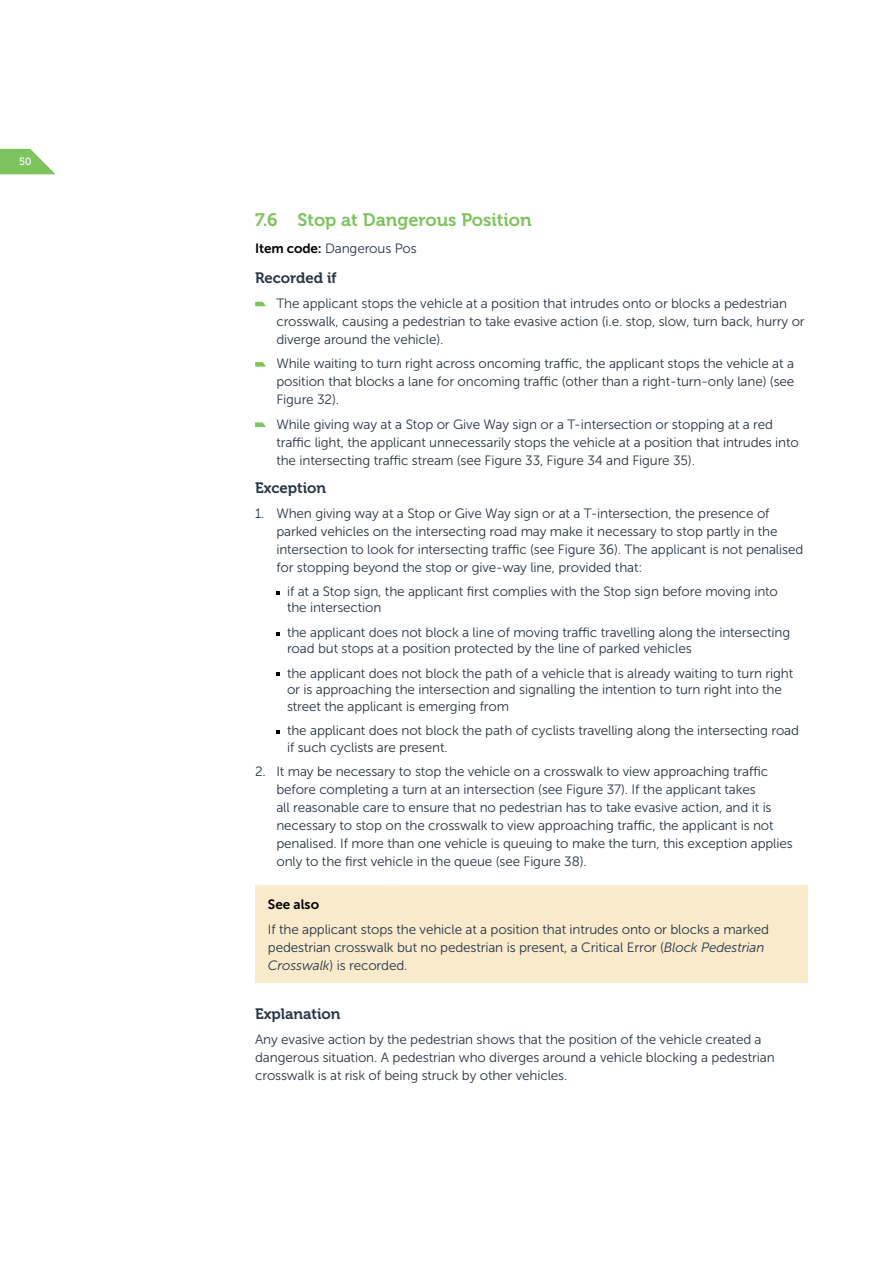
<style>
.page{position:relative;width:893px;height:1263px;background:#fff}
.page>*{position:absolute;margin:0;border:0;box-sizing:border-box;transform-origin:0 0}
.t1{font:18px "Museo 700";color:#7dc35e}
.VR_Heading_3{font:15px "Museo 700";color:#253546}
.VR_Bullet_Text{font:13.5px/18px "Museo Sans 300";letter-spacing:-.01em;color:#253546}
.VR_Bullet_Text_2{font:13.5px/16.5px "Museo Sans 300";letter-spacing:-.01em;color:#253546}
.VR_Body_Copy{font:13.5px/18px "Museo Sans 300";letter-spacing:-.01em;color:#253546}
.VR_Heading_3-2{font:13.5px "Museo Sans 700";color:#000}
.t2{font:10.5px "Museo 500";color:#fff}
.s1{font-family:"Museo Sans 700";color:#000}
.s2{font-style:italic}
</style>
<div class="page">
<svg style="left:0;top:149px;width:56px;height:25px"></svg>
<svg style="left:255px;top:302px;width:11px;height:4px"></svg>
<svg style="left:255px;top:362px;width:11px;height:5px"></svg>
<svg style="left:255px;top:422px;width:11px;height:5px"></svg>
<svg style="left:276px;top:591px;width:4px;height:3px"></svg>
<svg style="left:276px;top:632px;width:4px;height:3px"></svg>
<svg style="left:276px;top:673px;width:4px;height:3px"></svg>
<svg style="left:276px;top:730px;width:4px;height:4px"></svg>
<div style="left:255px;top:885px;width:553px;height:97px;background:#f9eacc"></div>
<p class="t2" style="left:19px;top:156px;width:14px">50</p>
<p class="t1" style="left:255px;top:210px;width:278px">7.6 Stop at Dangerous Position</p>
<p class="VR_Body_Copy" style="left:255px;top:239px;width:163px"><span class="s1">Item code:</span> Dangerous Pos</p>
<p class="VR_Heading_3" style="left:255px;top:270px;width:83px">Recorded if</p>
<p class="VR_Bullet_Text" style="left:276px;top:294px;width:530px">The applicant stops the vehicle at a position that intrudes onto or blocks a pedestrian crosswalk, causing a pedestrian to take evasive action (i.e. stop, slow, turn back, hurry or diverge around the vehicle).</p>
<p class="VR_Bullet_Text" style="left:276px;top:355px;width:519px;text-align:justify">While waiting to turn right across oncoming traffic, the applicant stops the vehicle at a position that blocks a lane for oncoming traffic (other than a right-turn-only lane) (see Figure 32).</p>
<p class="VR_Bullet_Text" style="left:276px;top:415px;width:524px">While giving way at a Stop or Give Way sign or a T-intersection or stopping at a red traffic light, the applicant unnecessarily stops the vehicle at a position that intrudes into the intersecting traffc stream (see Figure 33, Figure 34 and Figure 35).</p>
<p class="VR_Heading_3" style="left:255px;top:480px;width:73px">Exception</p>
<p class="VR_Bullet_Text" style="left:276px;top:504px;width:528px;text-indent:-21px">1. When giving way at a Stop or Give Way sign or at a T-intersection, the presence of parked vehicles on the intersecting road may make it necessary to stop partly in the intersection to look for intersecting traffic (see Figure 36). The applicant is not penalised for stopping beyond the stop or give-way line, provided that:</p>
<p class="VR_Bullet_Text_2" style="left:287px;top:583px;width:492px">if at a Stop sign, the applicant first complies with the Stop sign before moving into the intersection</p>
<p class="VR_Bullet_Text_2" style="left:287px;top:624px;width:505px">the applicant does not block a line of moving traffic travelling along the intersecting road but stops at a position protected by the line of parked vehicles</p>
<p class="VR_Bullet_Text_2" style="left:287px;top:665px;width:508px">the applicant does not block the path of a vehicle that is already waiting to turn right or is approaching the intersection and signalling the intention to turn right into the street the applicant is emerging from</p>
<p class="VR_Bullet_Text_2" style="left:287px;top:722px;width:514px">the applicant does not block the path of cyclists travelling along the intersecting road if such cyclists are present.</p>
<p class="VR_Bullet_Text" style="left:276px;top:762px;width:518px;text-indent:-21px">2. It may be necessary to stop the vehicle on a crosswalk to view approaching traffic before completing a turn at an intersection (see Figure 37). If the applicant takes<br>all reasonable care to ensure that no pedestrian has to take evasive action, and it is necessary to stop on the crosswalk to view approaching traffic, the applicant is not penalised. If more than one vehicle is queuing to make the turn, this exception applies only to the f rst vehicle in the queue (see Figure 38).</p>
<p class="VR_Heading_3-2" style="left:268px;top:897px;width:53px">See also</p>
<p class="VR_Body_Copy" style="left:268px;top:920px;width:503px">If the applicant stops the vehicle at a position that intrudes onto or blocks a marked pedestrian crosswalk but no pedestrian is present, a Critical Error (<span class="s2">Block Pedestrian<br>Crosswalk</span>) is recorded.</p>
<p class="VR_Heading_3" style="left:255px;top:1006px;width:87px">Explanation</p>
<p class="VR_Body_Copy" style="left:255px;top:1030px;width:521px">Any evasive action by the pedestrian shows that the position of the vehicle created a dangerous situation. A pedestrian who diverges around a vehicle blocking a pedestrian crosswalk is at risk of being struck by other vehicles.</p>
</div>
